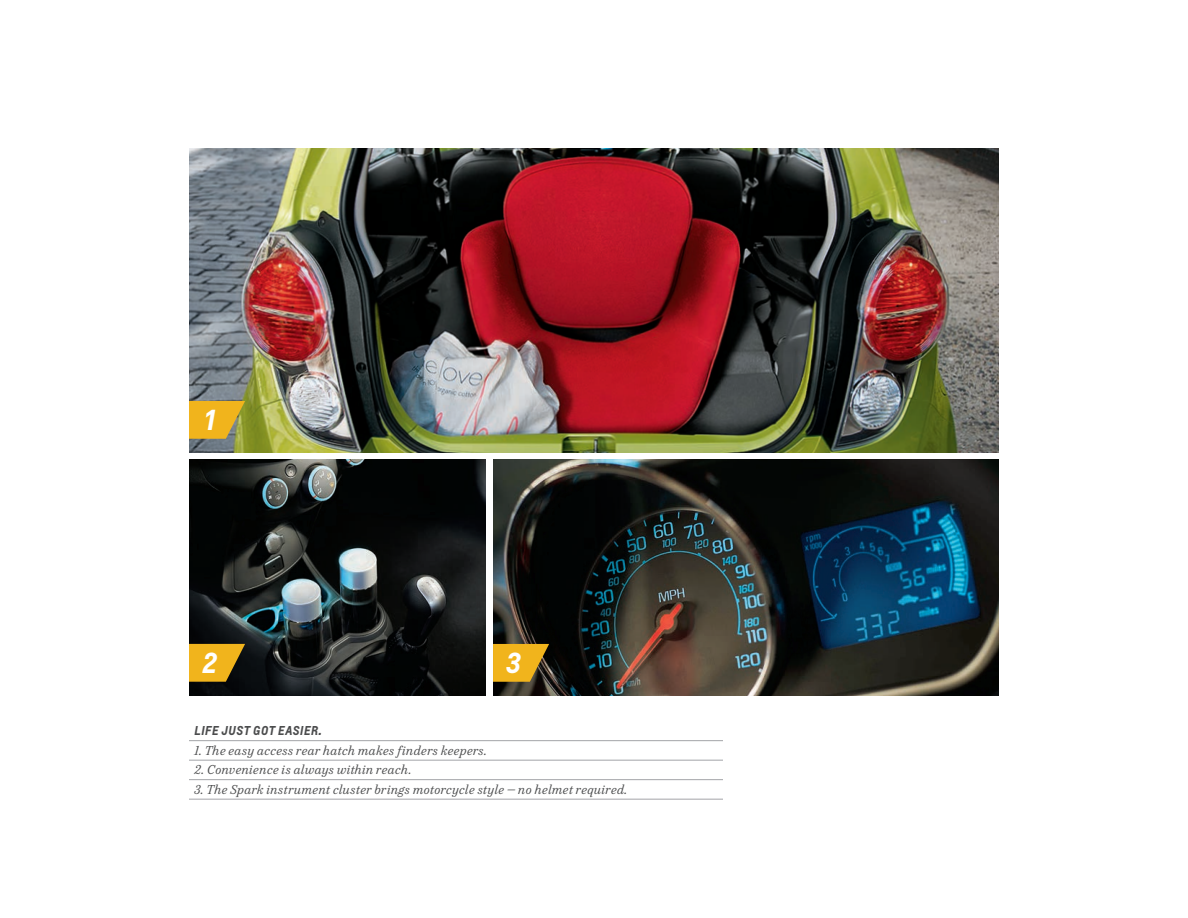
<style>
.page{position:relative;width:1188px;height:918px;background:#fff}
.page>*{position:absolute;margin:0;border:0;box-sizing:border-box;transform-origin:0 0}
.t1{font:italic 700 27px "Louis";color:#fff}
.t2{font:italic 12px "Durant";letter-spacing:.035em;color:#4b4c4d}
.t3{font:italic 700 12px "Louis";letter-spacing:.025em;color:#4b4c4d}
</style>
<div class="page">
<img style="left:189px;top:148px;width:810px;height:304px">
<img style="left:493px;top:459px;width:506px;height:236px">
<img style="left:189px;top:459px;width:297px;height:236px">
<hr style="left:189px;top:760px;width:534px;height:1px;background:#a3a4a8">
<hr style="left:189px;top:779px;width:534px;height:1px;background:#a3a4a8">
<hr style="left:189px;top:799px;width:534px;height:1px;background:#a3a4a8">
<hr style="left:189px;top:740px;width:534px;height:1px;background:#a3a4a8">
<svg style="left:189px;top:401px;width:56px;height:38px;background:#dfaf25"></svg>
<svg style="left:189px;top:644px;width:56px;height:38px;background:#c79619"></svg>
<svg style="left:474px;top:644px;width:75px;height:38px;background:#b48e2f"></svg>
<h1 class="t1" style="left:204px;top:402px;width:12px">1</h1>
<h1 class="t1" style="left:202px;top:645px;width:16px">2</h1>
<h1 class="t1" style="left:505px;top:645px;width:17px">3</h1>
<p class="t3" style="left:194px;top:723px;width:129px">LIFE JUST GOT EASIER.</p>
<p class="t2" style="left:194px;top:743px;width:294px">1. The easy access rear hatch makes finders keepers.</p>
<p class="t2" style="left:194px;top:762px;width:218px">2. Convenience is always within reach.</p>
<p class="t2" style="left:194px;top:782px;width:434px">3. The Spark instrument cluster brings motorcycle style — no helmet required.</p>
</div>
